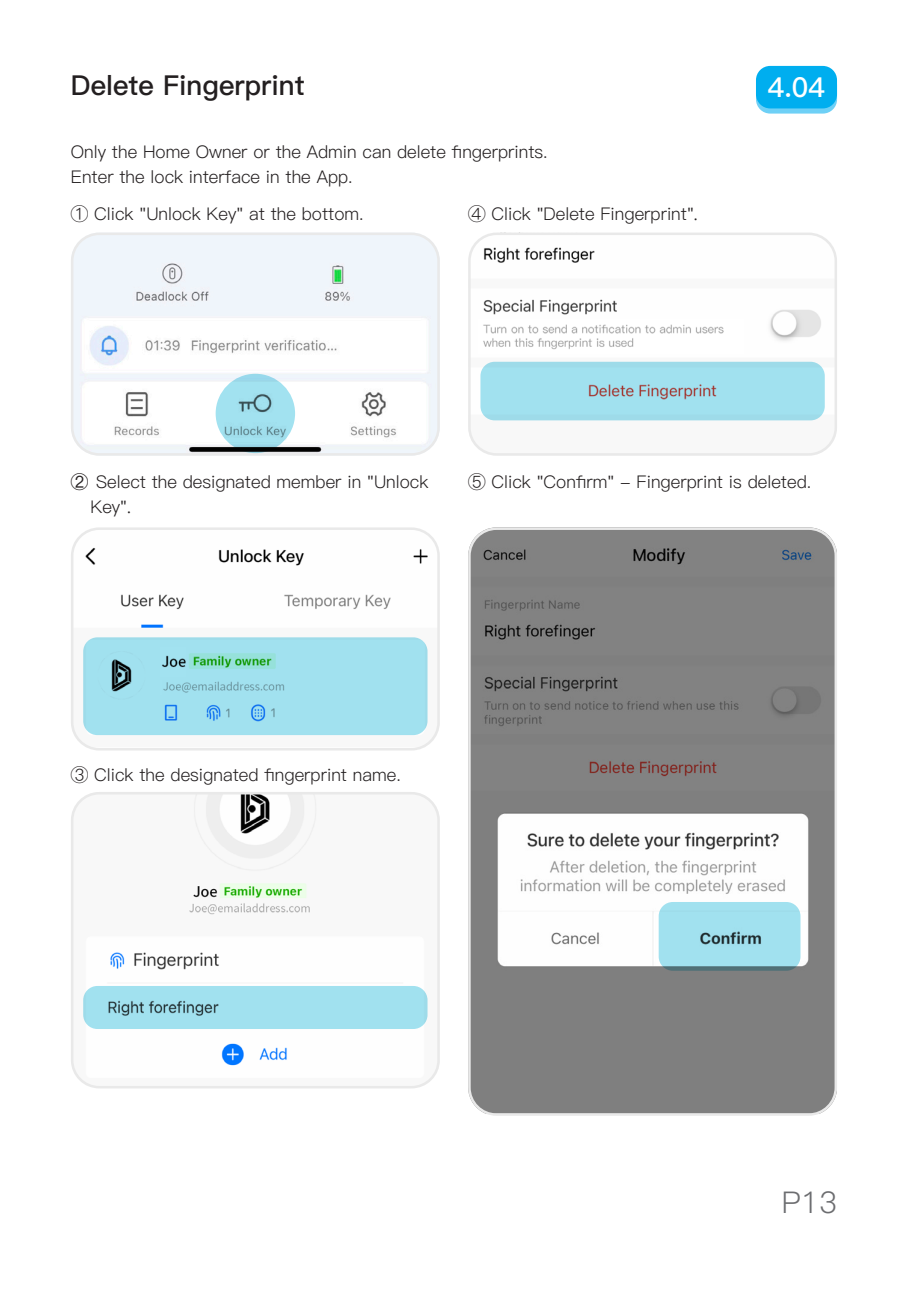
<style>
.page{position:relative;width:908px;height:1290px;background:#fff}
.page>*{position:absolute;margin:0;border:0;box-sizing:border-box;transform-origin:0 0}
.t1{font:30px "Ping Fang SC Regular";color:#6c6d70}
.大标题右{font:27.5px "Ping Fang SC Bold";color:#231f20}
.q1{font:27.5px "Ping Fang SC Bold";color:#fff}
.正文{font:17.5px "Ping Fang SC Regular";color:#231f20}
.s1{font-family:"Ping Fang SC Medium"}
</style>
<div class="page">
<svg style="left:71px;top:233px;width:368px;height:223px;fill:#eff5fb"></svg>
<svg style="left:468px;top:233px;width:368px;height:223px"></svg>
<svg style="left:71px;top:527px;width:368px;height:223px"></svg>
<svg style="left:468px;top:527px;width:368px;height:589px;fill:#828282"></svg>
<svg style="left:71px;top:792px;width:368px;height:296px"></svg>
<svg style="left:215px;top:374px;width:80px;height:79px;background:#96d1de"></svg>
<div style="left:83px;top:986px;width:344px;height:43px;background:#a1e1ef;border-radius:14px"></div>
<div style="left:480px;top:362px;width:344px;height:58px;background:#a1e1ef;border-radius:14px"></div>
<svg style="left:658px;top:902px;width:142px;height:69px;background:#98d4e1"></svg>
<svg style="left:755px;top:71px;width:81px;height:43px"></svg>
<div style="left:755px;top:66px;width:81px;height:42px;background:#00aeef;border-radius:14px"></div>
<svg style="left:83px;top:637px;width:344px;height:98px;background:#9bdbe8"></svg>
<p class="大标题右" style="left:71px;top:69px;width:235px">Delete Fingerprint</p>
<p class="q1" style="left:767px;top:71px;width:58px">4.04</p>
<p class="正文" style="left:71px;top:141px;width:478px">Only the Home Owner or the Admin can delete fingerprints.</p>
<p class="正文" style="left:71px;top:166px;width:283px">Enter the lock interface in the App.</p>
<p class="正文" style="left:71px;top:204px;width:294px">① Click Unlock Key at the bottom.</p>
<p class="正文" style="left:468px;top:204px;width:220px">④ Click Delete Fingerprint</p>
<p class="正文" style="left:71px;top:471px;width:359px"><span class="s1">②</span> Select the designated member in Unlock</p>
<p class="正文" style="left:90px;top:496px;width:31px">Key</p>
<p class="正文" style="left:468px;top:471px;width:344px">⑤ Click Confirm - Fingerprint is deleted.</p>
<p class="正文" style="left:71px;top:764px;width:331px">③ Click the designated fingerprint name.</p>
<h1 class="t1" style="left:781px;top:1184px;width:57px">P13</h1>
</div>
